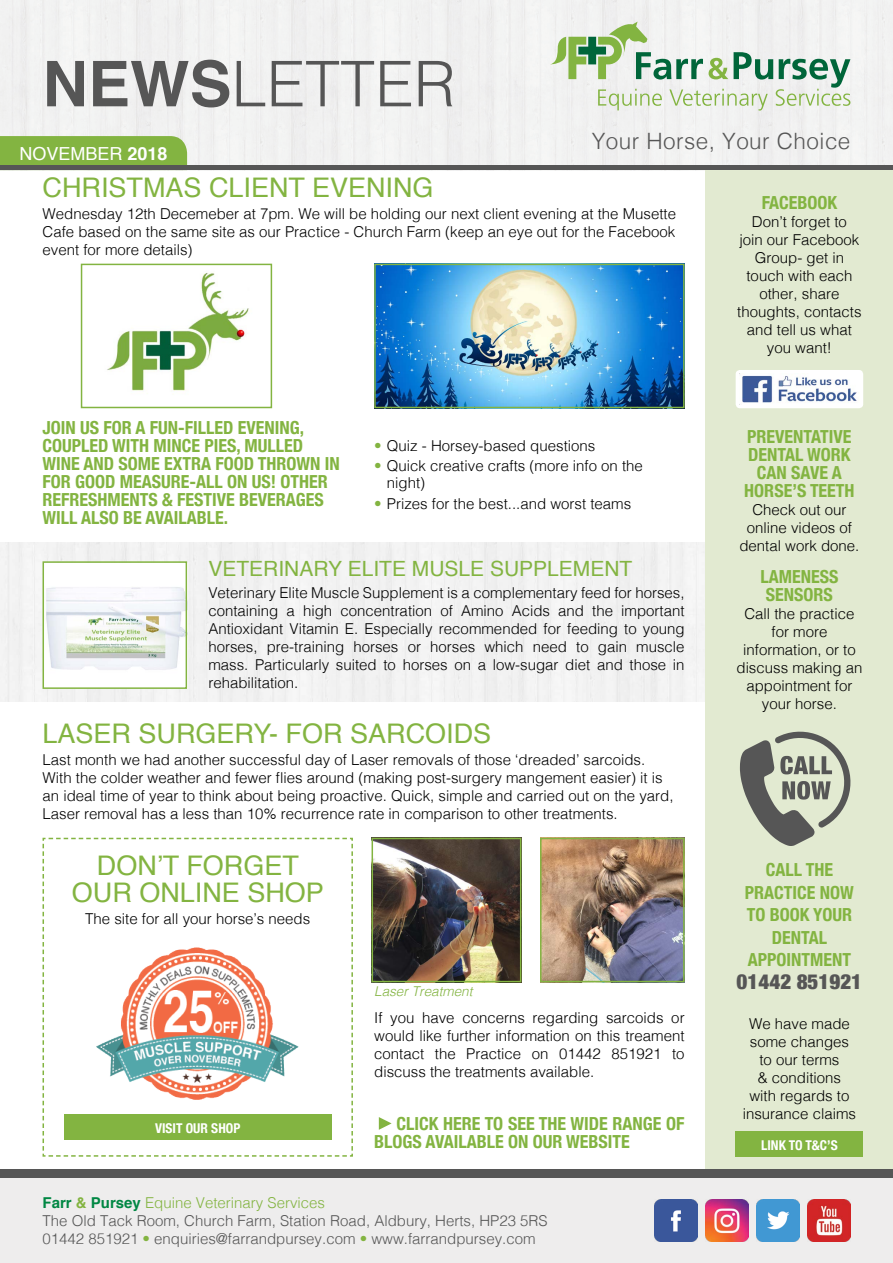
<style>
.page{position:relative;width:893px;height:1263px;background:#fff}
.page>*{position:absolute;margin:0;border:0;box-sizing:border-box;transform-origin:0 0}
.t1{font:300 63px "Helvetica";color:#565656}
.t2{font:27px/27px "Helvetica";color:#83b441;text-align:center}
.t3{font:300 22.5px "Helvetica";letter-spacing:.02em;color:#565656}
.t4{font:21px "Helvetica";color:#83b441}
.t5{font:900 condensed 21px "Helvetica Neue";color:#565656}
.t6{font:700 condensed 18px/18px "Helvetica Neue";color:#83b441;text-align:center}
.t7{font:18px "Helvetica";color:#fff}
.t8{font:300 15px/18px "Helvetica";color:#000;text-align:center}
.t9{font:300 15px/18px "Helvetica";color:#565656}
.t10{font:700 condensed 13.5px "Helvetica Neue";color:#fff}
.t11{font:italic 300 13.5px "Helvetica";color:#83b441}
.s1{font-weight:700}
.s2{color:#83b441}
.s3{font-weight:700;color:#008743}
.s4{font-weight:700;color:#83b441}
</style>
<div class="page">
<div style="left:0;top:0;width:893px;height:166px;background:#f1f1f1"></div>
<svg style="left:0;top:136px;width:187px;height:30px;background:#82b143"></svg>
<div style="left:706px;top:170px;width:187px;height:999px;background:#e2ead1"></div>
<svg style="left:550px;top:22px;width:300px;height:89px"></svg>
<div style="left:0;top:1178px;width:893px;height:85px;background:#eeeded"></div>
<div style="left:0;top:1169px;width:893px;height:9px;background:#565656"></div>
<hr style="left:0;top:166px;width:893px;height:4px;background:#565656">
<img style="left:808px;top:1199px;width:42px;height:43px">
<img style="left:757px;top:1199px;width:42px;height:43px">
<img style="left:706px;top:1199px;width:42px;height:43px">
<img style="left:655px;top:1199px;width:42px;height:43px">
<img style="left:46px;top:586px;width:138px;height:85px">
<div style="left:43px;top:561px;width:144px;height:128px;border:2px solid #83b441"></div>
<img style="left:107px;top:273px;width:142px;height:118px">
<div style="left:81px;top:264px;width:191px;height:144px;border:2px solid #83b441"></div>
<img style="left:377px;top:267px;width:305px;height:138px">
<div style="left:374px;top:264px;width:311px;height:144px;border:2px solid #83b441"></div>
<svg style="left:379px;top:1117px;width:13px;height:13px"></svg>
<div style="left:736px;top:370px;width:127px;height:38px;background:#fff;border-radius:4px"></div>
<img style="left:742px;top:375px;width:115px;height:28px">
<svg style="left:42px;top:837px;width:311px;height:320px"></svg>
<div style="left:64px;top:1114px;width:268px;height:26px;background:#83b441"></div>
<img style="left:543px;top:841px;width:139px;height:138px">
<div style="left:540px;top:838px;width:145px;height:144px;border:2px solid #83b441"></div>
<svg style="left:740px;top:731px;width:111px;height:115px"></svg>
<div style="left:736px;top:1131px;width:127px;height:26px;background:#83b441"></div>
<img style="left:375px;top:841px;width:143px;height:138px">
<div style="left:372px;top:838px;width:149px;height:144px;border:2px solid #83b441"></div>
<img style="left:97px;top:947px;width:202px;height:152px">
<h1 class="t1" style="left:43px;top:30px;width:415px"><span class="s1">NEWS</span>LETTER</h1>
<p class="t7" style="left:20px;top:140px;width:150px">NOVEMBER <span class="s1">2018</span></p>
<h3 class="t3" style="left:592px;top:122px;width:260px">Your Horse, Your Choice</h3>
<h2 class="t2" style="left:43px;top:175px;width:393px">CHRISTMAS CLIENT EVENING</h2>
<p class="t8" style="left:43px;top:204px;width:635px;text-align:justify">Wednesday 12th Decemeber at 7pm. We will be holding our next client evening at the Musette Cafe based on the same site as our Practice - Church Farm (keep an eye out for the Facebook event for more details)</p>
<p class="t6" style="left:43px;top:417px;width:299px;text-align:left">JOIN US FOR A FUN-FILLED EVENING,<br>COUPLED WITH MINCE PIES, MULLED<br>WINE AND SOME EXTRA FOOD THROWN IN<br>FOR GOOD MEASURE-ALL ON US! OTHER<br>REFRESHMENTS &amp; FESTIVE BEVERAGES<br>WILL ALSO BE AVAILABLE.</p>
<p class="t8" style="left:374px;top:435px;width:223px"><span class="s2">•</span> Quiz - Horsey-based questions</p>
<p class="t8" style="left:387px;top:457px;width:257px;line-height:16.5px;text-align:left;text-indent:-13px"><span class="s2">•</span> Quick creative crafts (more info on the night)</p>
<p class="t8" style="left:374px;top:493px;width:258px"><span class="s2">•</span> Prizes for the best...and worst teams</p>
<h3 class="t4" style="left:208px;top:552px;width:426px">VETERINARY ELITE MUSLE SUPPLEMENT</h3>
<p class="t8" style="left:208px;top:583px;width:478px;text-align:justify">Veterinary Elite Muscle Supplement is a complementary feed for horses, containing a high concentration of Amino Acids and the important Antioxidant Vitamin E. Especially recommended for feeding to young horses, pre-training horses or horses which need to gain muscle mass. Particularly suited to horses on a low-sugar diet and those in rehabilitation.</p>
<h2 class="t2" style="left:43px;top:721px;width:450px">LASER SURGERY- FOR SARCOIDS</h2>
<p class="t8" style="left:43px;top:750px;width:633px;text-align:left">Last month we had another successful day of Laser removals of those ‘dreaded’ sarcoids.<br>With the colder weather and fewer flies around (making post-surgery mangement easier) it is an ideal time of year to think about being proactive. Quick, simple and carried out on the yard, Laser removal has a less than 10% recurrence rate in comparison to other treatments.</p>
<h2 class="t2" style="left:72px;top:853px;width:254px">DON’T FORGET<br>OUR ONLINE SHOP</h2>
<p class="t8" style="left:85px;top:909px;width:227px">The site for all your horse’s needs</p>
<p class="t10" style="left:155px;top:1117px;width:87px">VISIT OUR SHOP</p>
<p class="t11" style="left:374px;top:980px;width:100px">Laser Treatment</p>
<p class="t8" style="left:374px;top:1007px;width:312px;text-align:justify">If you have concerns regarding sarcoids or would like further information on this treament contact the Practice on 01442 851921 to discuss the treatments available.</p>
<p class="t6" style="left:374px;top:1113px;width:312px;text-align:left;text-indent:22px">CLICK HERE TO SEE THE WIDE RANGE OF<br>BLOGS AVAILABLE ON OUR WEBSITE</p>
<p class="t9" style="left:43px;top:1193px;width:507px"><span class="s3">Farr</span> <span class="s4">&amp;</span> <span class="s3">Pursey</span> <span class="s2">Equine Veterinary Services<br></span>The Old Tack Room, Church Farm, Station Road, Aldbury, Herts, HP23 5RS<br>01442 851921 <span class="s2">•</span> enquiries@farrandpursey.com <span class="s2">•</span> www.farrandpursey.com</p>
<p class="t6" style="left:762px;top:192px;width:77px">FACEBOOK</p>
<p class="t8" style="left:737px;top:211px;width:126px">Don’t forget to<br>join our Facebook<br>Group- get in touch with each other, share thoughts, contacts and tell us what you want!</p>
<p class="t6" style="left:744px;top:426px;width:112px">PREVENTATIVE<br>DENTAL WORK<br>CAN SAVE A<br>HORSE’S TEETH</p>
<p class="t8" style="left:739px;top:499px;width:122px">Check out our online videos of dental work done.</p>
<p class="t6" style="left:760px;top:566px;width:79px">LAMENESS<br>SENSORS</p>
<p class="t8" style="left:736px;top:603px;width:127px">Call the practice for more information, or to discuss making an appointment for your horse.</p>
<p class="t6" style="left:745px;top:857px;width:110px;line-height:22.5px">CALL THE<br>PRACTICE NOW<br>TO BOOK YOUR<br>DENTAL<br>APPOINTMENT</p>
<h3 class="t5" style="left:737px;top:964px;width:127px">01442 851921</h3>
<p class="t8" style="left:743px;top:1014px;width:115px">We have made some changes to our terms<br>&amp; conditions with regards to insurance claims</p>
<p class="t10" style="left:761px;top:1134px;width:78px">LINK TO T&amp;C’S</p>
</div>
